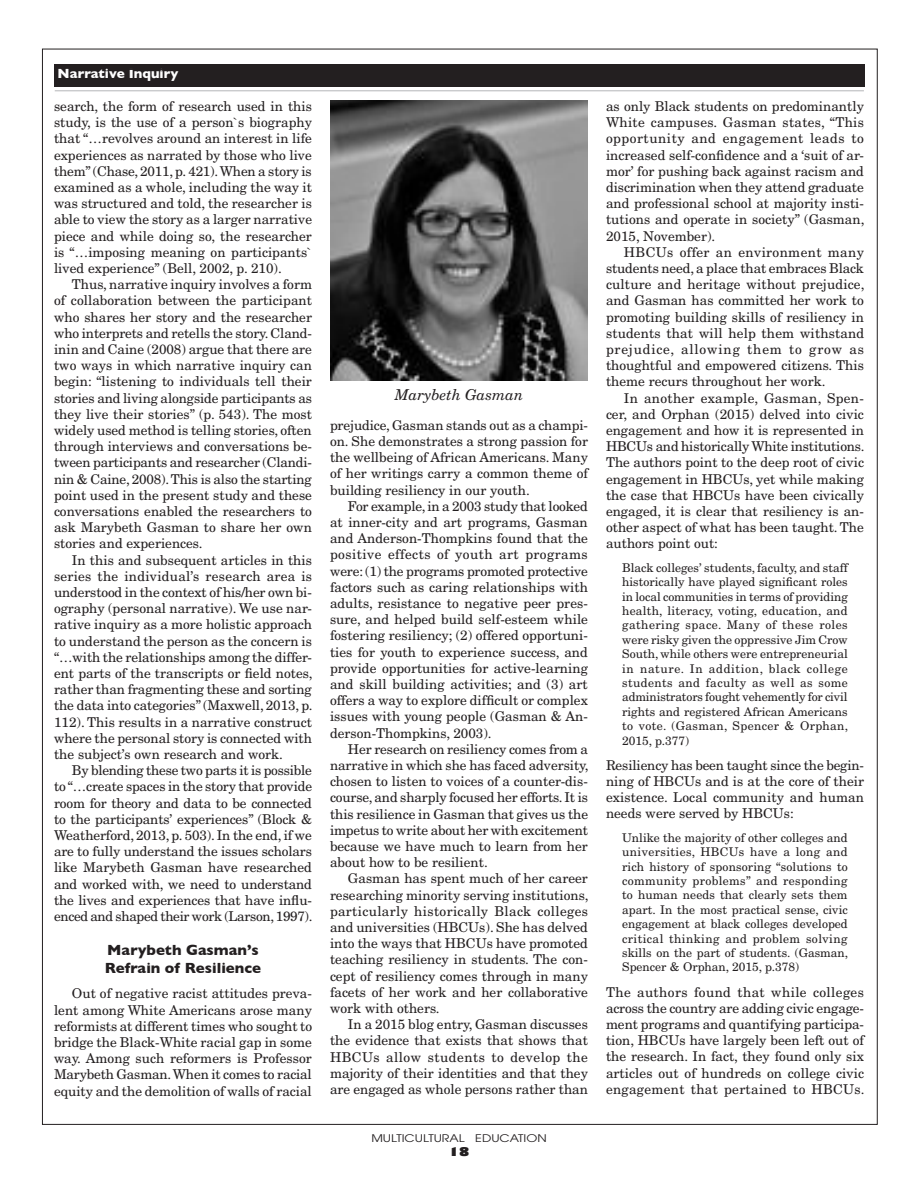
<style>
.page{position:relative;width:918px;height:1188px;background:#fff}
.page>*{position:absolute;margin:0;border:0;box-sizing:border-box;transform-origin:0 0}
.t1{font:700 15px/18px "Gill Sans";color:#231f20}
.t2{font:italic 15px "New Century Schlbk";color:#231f20}
.t3{font:13.5px/16.2px "New Century Schlbk";color:#231f20;text-align:justify}
.t4{font:700 13.5px "Gill Sans";color:#fff}
.t5{font:12px/14.4px "New Century Schlbk";color:#231f20;text-align:justify}
.t6{font:800 12px "Gill Sans";color:#231f20}
.t7{font:10.5px "Avant Garde";color:#231f20;scale:1.2 1}
</style>
<div class="page">
<div style="left:54px;top:64px;width:811px;height:23px;background:#231f20"></div>
<hr style="left:55px;top:90px;width:809px;height:1px;background:#b4b5b8">
<img style="left:330px;top:100px;width:258px;height:280px">
<p class="t4" style="left:58px;top:63px;width:122px">Narrative Inquiry</p>
<p class="t3" style="left:54px;top:98px;width:260px">search, the form of research used in this study, is the use of a person`s biography that “…revolves around an interest in life experiences as narrated by those who live them” (Chase, 2011, p. 421). When a story is examined as a whole, including the way it was structured and told, the researcher is able to view the story as a larger narrative piece and while doing so, the researcher is “…imposing meaning on participants` lived experience” (Bell, 2002, p. 210).</p>
<p class="t3" style="left:54px;top:276px;width:260px;text-indent:18px">Thus, narrative inquiry involves a form of collaboration between the participant who shares her story and the researcher who interprets and retells the story. Cland&shy;inin and Caine (2008) argue that there are two ways in which narrative inquiry can begin: “listening to individuals tell their stories and living alongside participants as they live their stories” (p. 543). The most widely used method is telling stories, often through interviews and conversations be&shy;tween participants and researcher (Clandi&shy;nin &amp; Caine, 2008). This is also the starting point used in the present study and these conversations enabled the researchers to ask Marybeth Gasman to share her own stories and experiences.</p>
<p class="t3" style="left:54px;top:552px;width:260px;text-indent:18px">In this and subsequent articles in this series the individual’s research area is understood in the context of his/her own bi&shy;ography (personal narrative). We use nar&shy;rative inquiry as a more holistic approach to understand the person as the concern is “…with the relationships among the differ&shy;ent parts of the transcripts or field notes, rather than fragmenting these and sorting the data into categories” (Maxwell, 2013, p.<br>112). This results in a narrative construct where the personal story is connected with the subject’s own research and work.</p>
<p class="t3" style="left:54px;top:762px;width:260px;text-indent:18px">By blending these two parts it is possible to “…create spaces in the story that provide room for theory and data to be connected to the participants’ experiences” (Block &amp; Weatherford, 2013, p. 503). In the end, if we are to fully understand the issues scholars like Marybeth Gasman have researched and worked with, we need to understand the lives and experiences that have influ&shy;enced and shaped their work (Larson, 1997).</p>
<p class="t1" style="left:105px;top:941px;width:158px">Marybeth Gasman’s<br>Refrain of Resilience</p>
<p class="t3" style="left:54px;top:985px;width:260px;text-indent:18px">Out of negative racist attitudes preva&shy;lent among White Americans arose many reformists at different times who sought to bridge the Black-White racial gap in some way. Among such reformers is Professor Marybeth Gasman. When it comes to racial equity and the demolition of walls of racial</p>
<p class="t2" style="left:395px;top:385px;width:130px">Marybeth Gasman</p>
<p class="t3" style="left:330px;top:417px;width:260px">prejudice, Gasman stands out as a champi&shy;on. She demonstrates a strong passion for the wellbeing of African Americans. Many of her writings carry a common theme of building resiliency in our youth.</p>
<p class="t3" style="left:330px;top:498px;width:260px;text-indent:18px">For example, in a 2003 study that looked at inner-city and art programs, Gasman and Anderson-Thompkins found that the positive effects of youth art programs were: (1) the programs promoted protective factors such as caring relationships with adults, resistance to negative peer pres&shy;sure, and helped build self-esteem while fostering resiliency; (2) offered opportuni&shy;ties for youth to experience success, and provide opportunities for active-learning and skill building activities; and (3) art offers a way to explore difficult or complex issues with young people (Gasman &amp; An&shy;derson-Thompkins, 2003).</p>
<p class="t3" style="left:330px;top:741px;width:260px;text-indent:18px">Her research on resiliency comes from a narrative in which she has faced adversity, chosen to listen to voices of a counter-dis&shy;course, and sharply focused her efforts. It is this resilience in Gasman that gives us the impetus to write about her with excitement because we have much to learn from her about how to be resilient.</p>
<p class="t3" style="left:330px;top:870px;width:260px;text-indent:18px">Gasman has spent much of her career researching minority serving institutions, particularly historically Black colleges and universities (HBCUs). She has delved into the ways that HBCUs have promoted teaching resiliency in students. The con&shy;cept of resiliency comes through in many facets of her work and her collaborative work with others.</p>
<p class="t3" style="left:330px;top:1016px;width:260px;text-indent:18px">In a 2015 blog entry, Gasman discusses the evidence that exists that shows that HBCUs allow students to develop the majority of their identities and that they are engaged as whole persons rather than</p>
<p class="t7" style="left:371px;top:1132px;width:148px">MULTICULTURAL EDUCATION</p>
<p class="t6" style="left:449px;top:1142px;width:22px">18</p>
<p class="t3" style="left:606px;top:98px;width:260px">as only Black students on predominantly White campuses. Gasman states, “This opportunity and engagement leads to increased self-confidence and a ‘suit of ar&shy;mor’ for pushing back against racism and discrimination when they attend graduate and professional school at majority insti&shy;tutions and operate in society” (Gasman, 2015, November).</p>
<p class="t3" style="left:606px;top:244px;width:260px;text-indent:18px">HBCUs offer an environment many students need, a place that embraces Black culture and heritage without prejudice, and Gasman has committed her work to promoting building skills of resiliency in students that will help them withstand prejudice, allowing them to grow as thoughtful and empowered citizens. This theme recurs throughout her work.</p>
<p class="t3" style="left:606px;top:390px;width:260px;text-indent:18px">In another example, Gasman, Spen&shy;cer, and Orphan (2015) delved into civic engagement and how it is represented in HBCUs and historically White institutions.<br>The authors point to the deep root of civic engagement in HBCUs, yet while making the case that HBCUs have been civically engaged, it is clear that resiliency is an&shy;other aspect of what has been taught. The authors point out:</p>
<p class="t5" style="left:622px;top:560px;width:228px">Black colleges’ students, faculty, and staff historically have played significant roles in local communities in terms of providing health, literacy, voting, education, and gathering space. Many of these roles were risky given the oppressive Jim Crow South, while others were entrepreneurial in nature. In addition, black college students and faculty as well as some administrators fought vehemently for civil rights and registered African Americans to vote. (Gasman, Spencer &amp; Orphan, 2015, p.377)</p>
<p class="t3" style="left:606px;top:757px;width:260px">Resiliency has been taught since the begin&shy;ning of HBCUs and is at the core of their existence. Local community and human needs were served by HBCUs:</p>
<p class="t5" style="left:622px;top:830px;width:228px">Unlike the majority of other colleges and universities, HBCUs have a long and rich history of sponsoring “solutions to community problems” and responding to human needs that clearly sets them apart. In the most practical sense, civic engagement at black colleges developed critical thinking and problem solving skills on the part of students. (Gasman, Spencer &amp; Orphan, 2015, p.378)</p>
<p class="t3" style="left:606px;top:984px;width:260px">The authors found that while colleges across the country are adding civic engage&shy;ment programs and quantifying participa&shy;tion, HBCUs have largely been left out of the research. In fact, they found only six articles out of hundreds on college civic engagement that pertained to HBCUs.</p>
</div>
